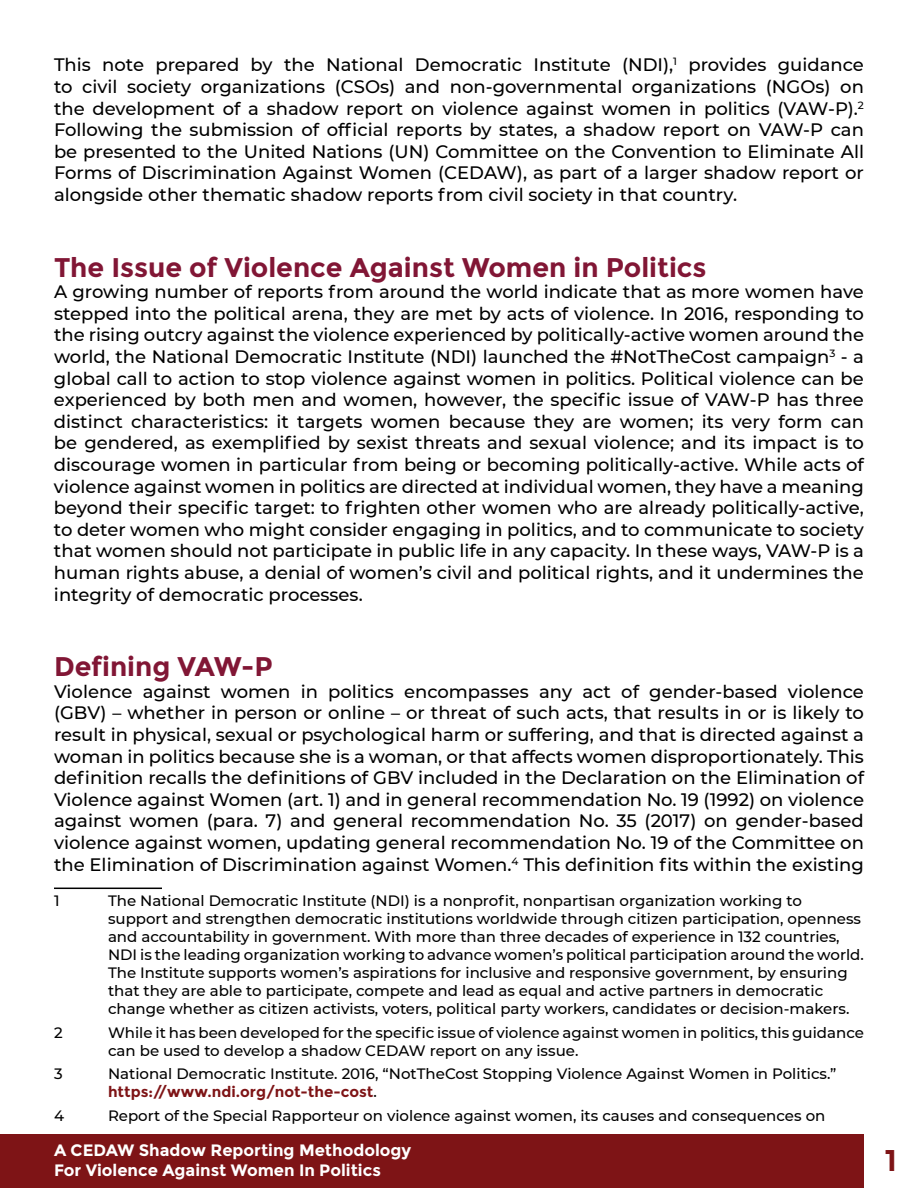
<style>
.page{position:relative;width:918px;height:1188px;background:#fff}
.page>*{position:absolute;margin:0;border:0;box-sizing:border-box;transform-origin:0 0}
.t1{font:700 30px "Montserrat";color:#7e1416}
.t2{font:700 27px "Montserrat";color:#811635}
.t3{font:500 18px/21.6px "Montserrat";color:#000;text-align:justify}
.t4{font:700 16.5px/19.8px "Montserrat";color:#fff}
.t5{font:500 15px/18px "Montserrat";color:#000}
.s1{font-weight:700;color:#7e1416}
</style>
<div class="page">
<div style="left:0;top:1134px;width:864px;height:54px;background:#7e1416"></div>
<hr style="left:54px;top:888px;width:108px;height:1px;background:#000">
<p class="t3" style="left:54px;top:54px;width:812px">This note prepared by the National Democratic Institute (NDI),<sup>1</sup> provides guidance to civil society organizations (CSOs) and non-governmental organizations (NGOs) on the development of a shadow report on violence against women in politics (VAW-P).<sup>2<br></sup>Following the submission of official reports by states, a shadow report on VAW-P can be presented to the United Nations (UN) Committee on the Convention to Eliminate All Forms of Discrimination Against Women (CEDAW), as part of a larger shadow report or alongside other thematic shadow reports from civil society in that country.</p>
<h2 class="t2" style="left:54px;top:251px;width:654px">The Issue of Violence Against Women in Politics</h2>
<p class="t3" style="left:54px;top:280px;width:812px">A growing number of reports from around the world indicate that as more women have stepped into the political arena, they are met by acts of violence. In 2016, responding to the rising outcry against the violence experienced by politically-active women around the world, the National Democratic Institute (NDI) launched the #NotTheCost campaign<sup>3</sup> - a global call to action to stop violence against women in politics. Political violence can be experienced by both men and women, however, the specific issue of VAW-P has three distinct characteristics: it targets women because they are women; its very form can be gendered, as exemplified by sexist threats and sexual violence; and its impact is to discourage women in particular from being or becoming politically-active. While acts of violence against women in politics are directed at individual women, they have a meaning beyond their specific target: to frighten other women who are already politically-active, to deter women who might consider engaging in politics, and to communicate to society that women should not participate in public life in any capacity. In these ways, VAW-P is a human rights abuse, a denial of women’s civil and political rights, and it undermines the integrity of democratic processes.</p>
<h2 class="t2" style="left:54px;top:651px;width:220px">Defining VAW-P</h2>
<p class="t3" style="left:54px;top:680px;width:812px">Violence against women in politics encompasses any act of gender-based violence (GBV) – whether in person or online – or threat of such acts, that results in or is likely to result in physical, sexual or psychological harm or suffering, and that is directed against a woman in politics because she is a woman, or that affects women disproportionately. This definition recalls the definitions of GBV included in the Declaration on the Elimination of Violence against Women (art. 1) and in general recommendation No. 19 (1992) on violence against women (para. 7) and general recommendation No. 35 (2017) on gender-based violence against women, updating general recommendation No. 19 of the Committee on the Elimination of Discrimination against Women.<sup>4</sup> This definition fits within the existing</p>
<p class="t5" style="left:54px;top:891px;width:7px">1</p>
<p class="t5" style="left:108px;top:891px;width:757px">The National Democratic Institute (NDI) is a nonprofit, nonpartisan organization working to support and strengthen democratic institutions worldwide through citizen participation, openness and accountability in government. With more than three decades of experience in 132 countries, NDI is the leading organization working to advance women’s political participation around the world.<br>The Institute supports women’s aspirations for inclusive and responsive government, by ensuring that they are able to participate, compete and lead as equal and active partners in democratic change whether as citizen activists, voters, political party workers, candidates or decision-makers.</p>
<p class="t5" style="left:54px;top:1023px;width:10px">2</p>
<p class="t5" style="left:108px;top:1023px;width:758px">While it has been developed for the specific issue of violence against women in politics, this guidance can be used to develop a shadow CEDAW report on any issue.</p>
<p class="t5" style="left:54px;top:1064px;width:10px">3</p>
<p class="t5" style="left:108px;top:1064px;width:730px">National Democratic Institute. 2016, “NotTheCost Stopping Violence Against Women in Politics.” <span class="s1">https://www.ndi.org/not-the-cost</span>.</p>
<p class="t5" style="left:54px;top:1106px;width:12px">4</p>
<p class="t5" style="left:108px;top:1106px;width:719px">Report of the Special Rapporteur on violence against women, its causes and consequences on</p>
<p class="t4" style="left:54px;top:1140px;width:359px">A CEDAW Shadow Reporting Methodology<br>For Violence Against Women In Politics</p>
<h1 class="t1" style="left:885px;top:1143px;width:14px">1</h1>
</div>
